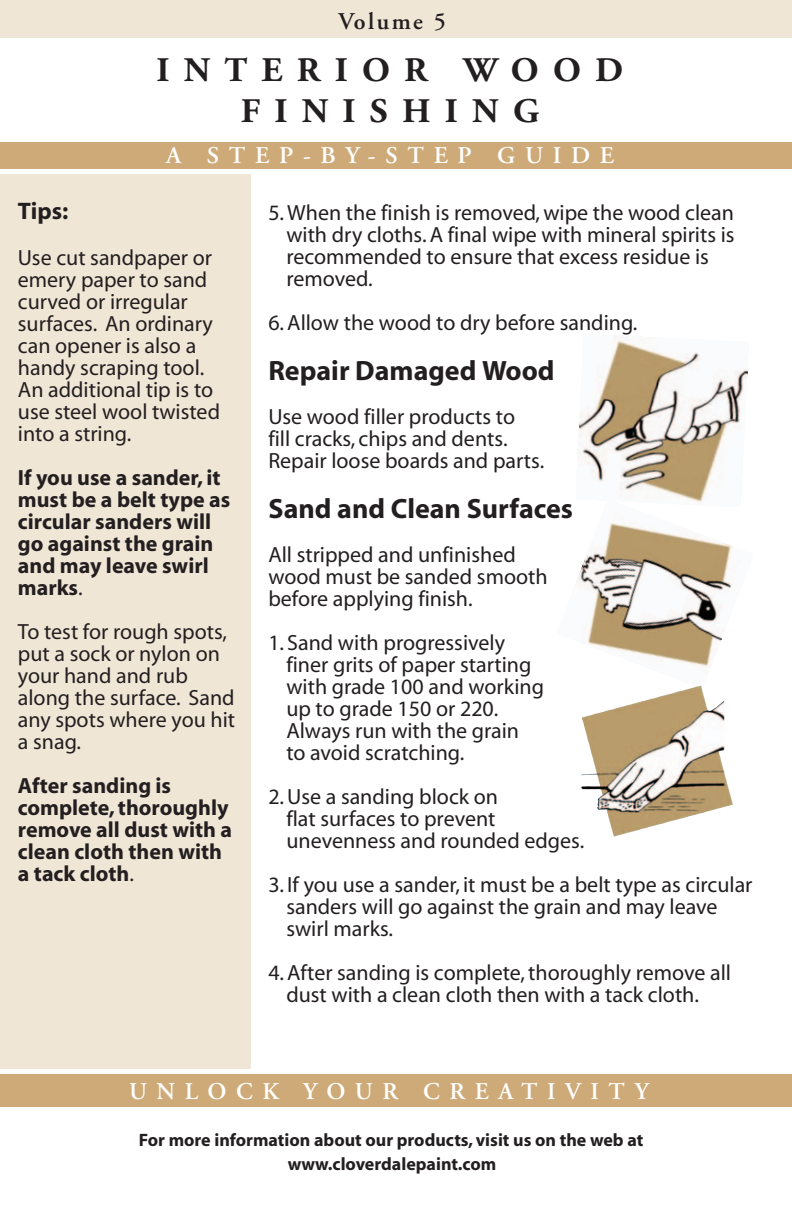
<style>
.page{position:relative;width:792px;height:1224px;background:#fff}
.page>*{position:absolute;margin:0;border:0;box-sizing:border-box;transform-origin:0 0}
.t1{font:700 34.4px/41.4px "Adobe Garamond Pro";letter-spacing:.4em;color:#231f20;text-align:center}
.t2{font:700 28px "Myriad";color:#231f20}
.t3{font:600 24px "Adobe Garamond Pro";letter-spacing:.4em;color:#fff}
.t4{font:600 24px "Adobe Garamond Pro";letter-spacing:.1em;color:#231f20}
.t5{font:700 24px "Myriad";color:#231f20}
.t6{font:22px/22px "Myriad";color:#231f20}
.t7{font:700 22px/22px "Myriad";color:#231f20}
.t8{font:700 18px/24px "Myriad";color:#231f20;text-align:center}
.s1{font-weight:400}
</style>
<div class="page">
<img style="left:577px;top:335px;width:171px;height:165px">
<img style="left:576px;top:500px;width:156px;height:189px">
<img style="left:597px;top:750px;width:136px;height:87px">
<div style="left:0;top:0;width:792px;height:38px;background:#f0e6d6"></div>
<div style="left:0;top:174px;width:251px;height:895px;background:#f0e6d6"></div>
<div style="left:0;top:1075px;width:792px;height:32px;background:#ceaa78"></div>
<div style="left:0;top:142px;width:792px;height:26px;background:#ceaa78"></div>
<p class="t4" style="left:338px;top:6px;width:109px">Volume 5</p>
<h1 class="t1" style="left:156px;top:48px;width:469px">INTERIOR WOOD<br>FINISHING</h1>
<p class="t3" style="left:166px;top:141px;width:449px">A STEP-BY-STEP GUIDE</p>
<p class="t5" style="left:18px;top:202px;width:52px">Tips:</p>
<p class="t6" style="left:18px;top:249px;width:204px">Use cut sandpaper or emery paper to sand curved or irregular surfaces. An ordinary can opener is also a handy scraping tool.<br>An additional tip is to use steel wool twisted into a string.</p>
<p class="t7" style="left:18px;top:469px;width:214px">If you use a sander, it must be a belt type as circular sanders will go against the grain and may leave swirl marks<span class="s1">.</span></p>
<p class="t6" style="left:18px;top:623px;width:219px">To test for rough spots, put a sock or nylon on your hand and rub along the surface. Sand any spots where you hit a snag.</p>
<p class="t7" style="left:18px;top:777px;width:216px">After sanding is complete, thoroughly remove all dust with a clean cloth then with a tack cloth<span class="s1">.</span></p>
<p class="t6" style="left:286px;top:203px;width:450px;text-indent:-18px">5. When the finish is removed, wipe the wood clean with dry cloths. A final wipe with mineral spirits is recommended to ensure that excess residue is removed.</p>
<p class="t6" style="left:268px;top:313px;width:371px">6. Allow the wood to dry before sanding.</p>
<p class="t2" style="left:268px;top:360px;width:288px">Repair Damaged Wood</p>
<p class="t6" style="left:268px;top:407px;width:277px">Use wood filler products to<br>fill cracks, chips and dents.<br>Repair loose boards and parts.</p>
<p class="t2" style="left:268px;top:498px;width:306px">Sand and Clean Surfaces</p>
<p class="t6" style="left:268px;top:545px;width:281px">All stripped and unfinished wood must be sanded smooth before applying finish.</p>
<p class="t6" style="left:286px;top:633px;width:259px;text-indent:-18px">1. Sand with progressively finer grits of paper starting with grade 100 and working up to grade 150 or 220.<br>Always run with the grain<br>to avoid scratching.</p>
<p class="t6" style="left:286px;top:787px;width:299px;text-indent:-18px">2. Use a sanding block on<br>flat surfaces to prevent unevenness and rounded edges.</p>
<p class="t6" style="left:286px;top:875px;width:468px;text-indent:-18px">3. If you use a sander, it must be a belt type as circular sanders will go against the grain and may leave swirl marks.</p>
<p class="t6" style="left:286px;top:963px;width:446px;text-indent:-18px">4. After sanding is complete, thoroughly remove all dust with a clean cloth then with a tack cloth.</p>
<p class="t3" style="left:129px;top:1076px;width:521px">UNLOCK YOUR CREATIVITY</p>
<p class="t8" style="left:139px;top:1129px;width:506px">For more information about our products, visit us on the web at www.cloverdalepaint.com</p>
</div>
